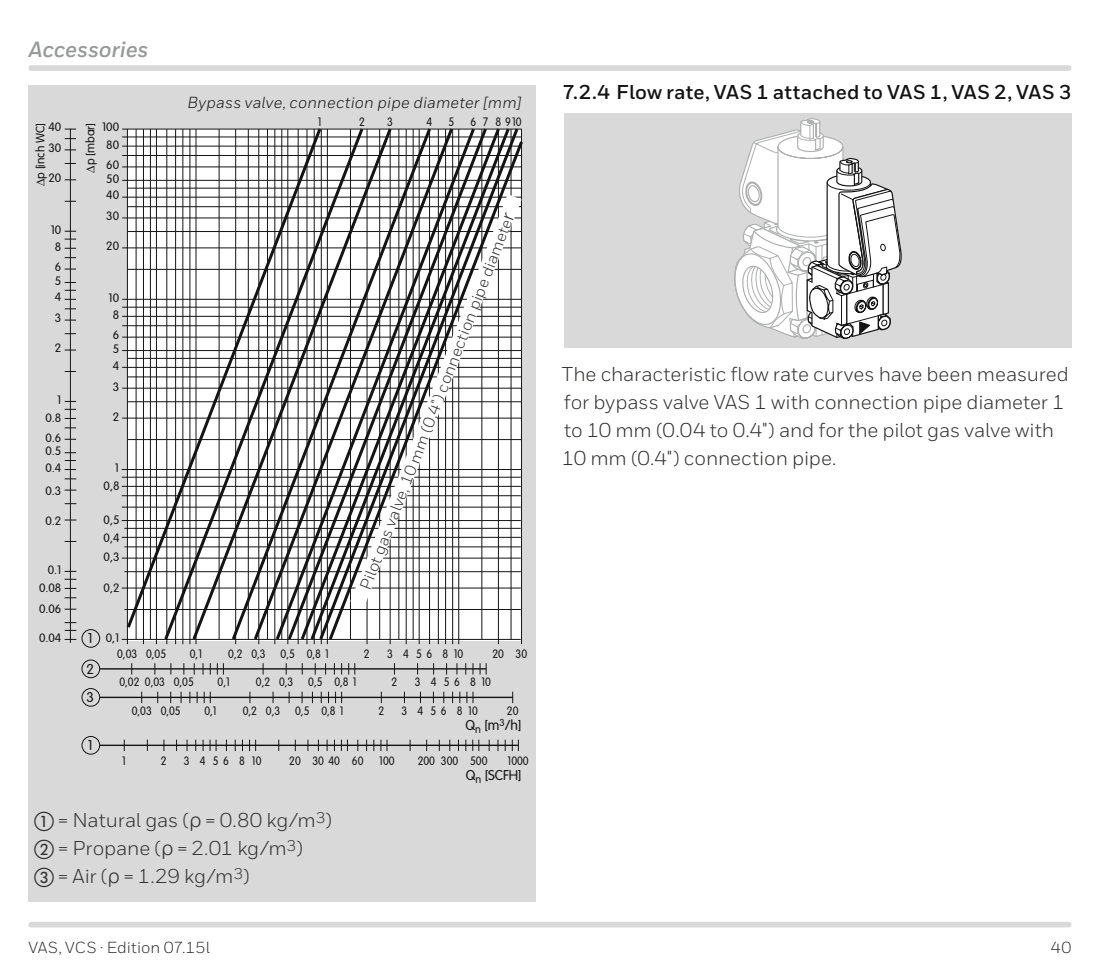
<style>
.page{position:relative;width:1100px;height:970px;background:#fff}
.page>*{position:absolute;margin:0;border:0;box-sizing:border-box;transform-origin:0 0}
.t1{font:italic 700 22px "Honeywell Sans";letter-spacing:-.005em;color:#989999}
.t2{font:20px/28px "Honeywell Sans";letter-spacing:-.005em;color:#313130}
.t3{font:700 20px "Honeywell Sans";letter-spacing:.005em;color:#141414}
.t4{font:16px "Honeywell Sans";letter-spacing:.005em;color:#313130}
.t5{font:italic 16px "Honeywell Sans";letter-spacing:.01em;color:#141414}
.t6{font:300 14px "VAG Rounded Std";color:#141414}
.t7{font:300 12px "VAG Rounded Std";color:#141414;scale:.9 1}
.t8{font:300 12px "VAG Rounded Std";color:#141414}
.s1{font-size:20px}
.s2{font-family:"Helvetica Neue LT Pro";font-weight:300}
</style>
<div class="page">
<div style="left:31px;top:921px;width:1038px;height:6px;background:#d9d9da"></div>
<div style="left:31px;top:65px;width:1038px;height:6px;background:#d9d9da"></div>
<div style="left:28px;top:85px;width:508px;height:816px;background:#d9d9da"></div>
<hr style="left:122px;top:417px;width:399px;height:1px;background:#141414">
<hr style="left:122px;top:387px;width:399px;height:1px;background:#141414">
<hr style="left:122px;top:367px;width:399px;height:1px;background:#141414">
<hr style="left:122px;top:350px;width:399px;height:1px;background:#141414">
<hr style="left:122px;top:336px;width:399px;height:1px;background:#141414">
<hr style="left:122px;top:325px;width:399px;height:1px;background:#141414">
<hr style="left:122px;top:299px;width:399px;height:1px;background:#141414">
<hr style="left:122px;top:316px;width:399px;height:1px;background:#141414">
<hr style="left:122px;top:307px;width:399px;height:1px;background:#141414">
<hr style="left:122px;top:247px;width:399px;height:1px;background:#141414">
<hr style="left:122px;top:217px;width:399px;height:1px;background:#141414">
<hr style="left:122px;top:197px;width:399px;height:1px;background:#141414">
<hr style="left:122px;top:180px;width:399px;height:1px;background:#141414">
<hr style="left:122px;top:166px;width:399px;height:1px;background:#141414">
<hr style="left:122px;top:155px;width:399px;height:1px;background:#141414">
<hr style="left:122px;top:129px;width:399px;height:1px;background:#141414">
<hr style="left:122px;top:146px;width:399px;height:1px;background:#141414">
<hr style="left:122px;top:136px;width:399px;height:1px;background:#141414">
<hr style="left:429px;top:129px;width:1px;height:515px;background:#141414">
<hr style="left:438px;top:129px;width:1px;height:515px;background:#141414">
<hr style="left:458px;top:129px;width:1px;height:515px;background:#141414">
<hr style="left:445px;top:129px;width:1px;height:515px;background:#141414">
<hr style="left:452px;top:129px;width:1px;height:515px;background:#141414">
<hr style="left:122px;top:469px;width:399px;height:1px;background:#141414">
<hr style="left:100px;top:696px;width:413px;height:2px;background:#141414">
<hr style="left:100px;top:668px;width:386px;height:1px;background:#141414">
<svg style="left:466px;top:691px;width:7px;height:12px"></svg>
<hr style="left:498px;top:129px;width:1px;height:515px;background:#141414">
<hr style="left:521px;top:129px;width:1px;height:515px;background:#141414">
<svg style="left:512px;top:691px;width:1px;height:12px"></svg>
<hr style="left:122px;top:587px;width:399px;height:1px;background:#141414">
<hr style="left:122px;top:557px;width:399px;height:1px;background:#141414">
<hr style="left:122px;top:537px;width:399px;height:1px;background:#141414">
<hr style="left:122px;top:520px;width:399px;height:1px;background:#141414">
<hr style="left:122px;top:506px;width:399px;height:1px;background:#141414">
<hr style="left:122px;top:495px;width:399px;height:1px;background:#141414">
<hr style="left:122px;top:486px;width:399px;height:1px;background:#141414">
<hr style="left:122px;top:476px;width:399px;height:1px;background:#141414">
<hr style="left:70px;top:129px;width:1px;height:513px;background:#141414">
<svg style="left:341px;top:739px;width:7px;height:12px"></svg>
<svg style="left:380px;top:739px;width:7px;height:12px"></svg>
<svg style="left:210px;top:739px;width:7px;height:12px"></svg>
<svg style="left:249px;top:739px;width:7px;height:12px"></svg>
<hr style="left:100px;top:744px;width:418px;height:2px;background:#141414">
<svg style="left:472px;top:739px;width:7px;height:12px"></svg>
<svg style="left:512px;top:739px;width:7px;height:12px"></svg>
<div style="left:81px;top:736px;width:19px;height:18px;border:1px solid #141414;border-radius:50%"></div>
<svg style="left:65px;top:622px;width:356px;height:85px"></svg>
<svg style="left:124px;top:128px;width:66px;height:503px;background:#ccc"></svg>
<svg style="left:190px;top:128px;width:39px;height:515px;background:#d5d5d5"></svg>
<svg style="left:229px;top:128px;width:22px;height:515px;background:#ccc"></svg>
<svg style="left:251px;top:128px;width:22px;height:515px;background:#c4c4c4"></svg>
<svg style="left:273px;top:128px;width:12px;height:515px;background:#b7b7b7"></svg>
<svg style="left:285px;top:128px;width:13px;height:515px;background:#c1c1c1"></svg>
<svg style="left:298px;top:128px;width:10px;height:515px;background:#b1b1b1"></svg>
<svg style="left:308px;top:128px;width:9px;height:515px;background:#b9b9b9"></svg>
<svg style="left:317px;top:128px;width:204px;height:515px;background:#b2b2b2"></svg>
<svg style="left:326px;top:138px;width:197px;height:505px;background:#c2c2c2"></svg>
<svg style="left:350px;top:194px;width:172px;height:413px;background:#c7c7c7"></svg>
<div style="left:564px;top:113px;width:507px;height:234px;background:#d9d9da"></div>
<svg style="left:734px;top:118px;width:168px;height:229px"></svg>
<p class="t1" style="left:28px;top:36px;width:122px">Accessories</p>
<p class="t8" style="left:49px;top:120px;width:14px">40</p>
<p class="t8" style="left:34px;top:186px;width:65px;rotate:-90deg">∆p [inch WC]</p>
<p class="t8" style="left:49px;top:141px;width:14px">30</p>
<p class="t8" style="left:49px;top:171px;width:14px">20</p>
<p class="t8" style="left:51px;top:222px;width:12px">10</p>
<p class="t8" style="left:55px;top:240px;width:8px">8</p>
<p class="t8" style="left:55px;top:260px;width:8px">6</p>
<p class="t8" style="left:55px;top:273px;width:8px">5</p>
<p class="t8" style="left:55px;top:290px;width:8px">4</p>
<p class="t8" style="left:55px;top:311px;width:8px">3</p>
<p class="t8" style="left:55px;top:341px;width:8px">2</p>
<p class="t8" style="left:57px;top:393px;width:6px">1</p>
<p class="t8" style="left:46px;top:410px;width:17px">0.8</p>
<p class="t8" style="left:46px;top:430px;width:17px">0.6</p>
<p class="t8" style="left:46px;top:444px;width:17px">0.5</p>
<p class="t8" style="left:46px;top:460px;width:17px">0.4</p>
<p class="t8" style="left:46px;top:483px;width:17px">0.3</p>
<p class="t8" style="left:46px;top:513px;width:17px">0.2</p>
<p class="t8" style="left:48px;top:563px;width:15px">0.1</p>
<p class="t8" style="left:39px;top:581px;width:24px">0.08</p>
<p class="t8" style="left:39px;top:601px;width:24px">0.06</p>
<p class="t8" style="left:39px;top:631px;width:24px">0.04</p>
<p class="t8" style="left:102px;top:120px;width:19px">100</p>
<p class="t8" style="left:83px;top:173px;width:51px;rotate:-90deg">∆p [mbar]</p>
<p class="t8" style="left:106px;top:138px;width:14px">80</p>
<p class="t8" style="left:106px;top:158px;width:14px">60</p>
<p class="t8" style="left:106px;top:171px;width:14px">50</p>
<p class="t8" style="left:106px;top:188px;width:14px">40</p>
<p class="t8" style="left:106px;top:209px;width:14px">30</p>
<p class="t8" style="left:106px;top:239px;width:14px">20</p>
<p class="t8" style="left:108px;top:290px;width:12px">10</p>
<p class="t8" style="left:113px;top:308px;width:8px">8</p>
<p class="t8" style="left:113px;top:328px;width:8px">6</p>
<p class="t8" style="left:113px;top:341px;width:8px">5</p>
<p class="t8" style="left:113px;top:358px;width:8px">4</p>
<p class="t8" style="left:113px;top:379px;width:8px">3</p>
<p class="t8" style="left:113px;top:409px;width:8px">2</p>
<p class="t8" style="left:115px;top:460px;width:6px">1</p>
<p class="t8" style="left:104px;top:479px;width:17px">0,8</p>
<p class="t8" style="left:104px;top:513px;width:17px">0,5</p>
<p class="t8" style="left:104px;top:530px;width:17px">0,4</p>
<p class="t8" style="left:104px;top:550px;width:17px">0,3</p>
<p class="t8" style="left:104px;top:581px;width:17px">0,2</p>
<p class="t6" style="left:88px;top:630px;width:6px">1</p>
<p class="t8" style="left:106px;top:630px;width:15px">0,1</p>
<p class="t5" style="left:187px;top:93px;width:336px">Bypass valve, connection pipe diameter [mm]</p>
<p class="t7" style="left:318px;top:115px;width:6px">1</p>
<p class="t7" style="left:359px;top:115px;width:8px">2</p>
<p class="t7" style="left:387px;top:115px;width:8px">3</p>
<p class="t7" style="left:427px;top:115px;width:8px">4</p>
<p class="t7" style="left:449px;top:115px;width:8px">5</p>
<p class="t7" style="left:471px;top:115px;width:58px">6 7 8910</p>
<p class="t4" style="left:356px;top:586px;width:405px;rotate:-69deg">Pilot gas valve, 10 mm (0,4") connection pipe diamete<span class="s1">r</span></p>
<p class="t6" style="left:87px;top:661px;width:9px">2</p>
<p class="t6" style="left:87px;top:689px;width:9px">3</p>
<p class="t6" style="left:88px;top:737px;width:6px">1</p>
<p class="t7" style="left:146px;top:646px;width:24px">0,05</p>
<p class="t7" style="left:190px;top:646px;width:15px">0,1</p>
<p class="t7" style="left:228px;top:646px;width:113px">0,2 0,3 0,5 0,8 1</p>
<p class="t7" style="left:364px;top:646px;width:8px">2</p>
<p class="t7" style="left:387px;top:646px;width:86px">3 4 56 810</p>
<p class="t7" style="left:117px;top:646px;width:24px">0,03</p>
<p class="t7" style="left:119px;top:675px;width:84px">0,02 0,03 0,05</p>
<p class="t7" style="left:218px;top:675px;width:15px">0,1</p>
<p class="t7" style="left:256px;top:675px;width:113px">0,2 0,3 0,5 0,8 1</p>
<p class="t7" style="left:392px;top:675px;width:8px">2</p>
<p class="t7" style="left:415px;top:675px;width:86px">3 456 810</p>
<p class="t7" style="left:492px;top:646px;width:14px">20</p>
<p class="t7" style="left:515px;top:646px;width:14px">30</p>
<p class="t7" style="left:132px;top:703px;width:56px">0,03 0,05</p>
<p class="t7" style="left:204px;top:703px;width:15px">0,1</p>
<p class="t7" style="left:243px;top:703px;width:113px">0,2 0,3 0,5 0,8 1</p>
<p class="t7" style="left:378px;top:703px;width:8px">2</p>
<p class="t7" style="left:402px;top:703px;width:86px">3 456 810</p>
<p class="t7" style="left:507px;top:703px;width:14px">20</p>
<p class="t6" style="left:466px;top:717px;width:57px">Q<sub>n</sub> [m<sup>3</sup>/h]</p>
<p class="t7" style="left:122px;top:753px;width:6px">1</p>
<p class="t7" style="left:161px;top:753px;width:8px">2</p>
<p class="t7" style="left:184px;top:753px;width:69px">3 456 8</p>
<p class="t7" style="left:252px;top:753px;width:12px">10</p>
<p class="t7" style="left:289px;top:753px;width:84px">20 30 40 60</p>
<p class="t7" style="left:379px;top:753px;width:19px">100</p>
<p class="t7" style="left:418px;top:753px;width:79px">200 300 500</p>
<p class="t7" style="left:507px;top:753px;width:25px">1000</p>
<p class="t6" style="left:466px;top:767px;width:57px">Q<sub>n</sub> [SCFH]</p>
<p class="t2" style="left:58px;top:806px;width:275px">= Natural gas (<span class="s2">ρ</span> = 0.80 kg/m<sup>3</sup>) = Propane (<span class="s2">ρ</span> = 2.01 kg/m<sup>3</sup>)<br>= Air (<span class="s2">ρ</span> = 1.29 kg/m<sup>3</sup>)</p>
<p class="t3" style="left:562px;top:80px;width:510px">7.2.4 Flow rate, VAS 1 attached to VAS 1, VAS 2, VAS 3</p>
<p class="t2" style="left:562px;top:360px;width:509px">The characteristic flow rate curves have been measured for bypass valve VAS 1 with connection pipe diameter 1 to 10 mm (0.04 to 0.4") and for the pilot gas valve with 10 mm (0.4") connection pipe.</p>
<p class="t4" style="left:28px;top:937px;width:183px">VAS, VCS · Edition 07.15l</p>
<p class="t4" style="left:1051px;top:937px;width:22px">40</p>
</div>
